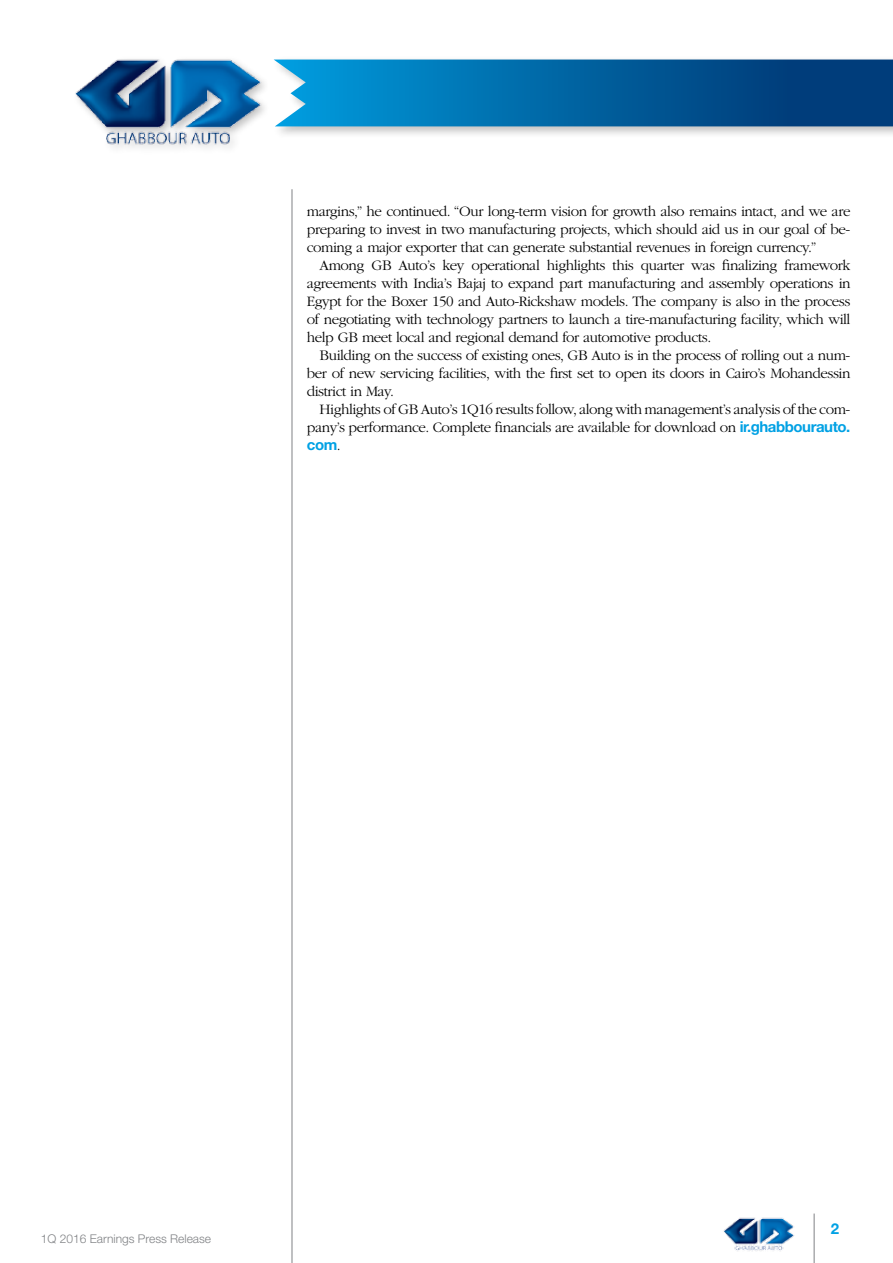
<style>
.page{position:relative;width:893px;height:1263px;background:#fff}
.page>*{position:absolute;margin:0;border:0;box-sizing:border-box;transform-origin:0 0}
.t1{font:300 15px/18px "ITC Garamond Std";letter-spacing:-.03em;color:#000;text-align:justify}
.t2{font:700 15px "Helvetica Neue LT Std";color:#00a1e4}
.t3{font:300 12px "Helvetica Neue LT Std";color:#808285}
.s1{font-family:"Helvetica Neue LT Std";font-weight:700;color:#00a1e4}
.s2{font-family:"ITC Garamond Std";font-weight:300;color:#000}
</style>
<div class="page">
<div style="left:271px;top:56px;width:622px;height:83px;background:#000;opacity:.25"></div>
<svg style="left:294px;top:60px;width:599px;height:66px;background:#0162a1"></svg>
<hr style="left:814px;top:1213px;width:1px;height:50px;background:#808285">
<hr style="left:292px;top:189px;width:1px;height:1074px;background:#808285">
<img style="left:75px;top:56px;width:219px;height:92px">
<img style="left:723px;top:1217px;width:71px;height:34px">
<p class="t1" style="left:307px;top:202px;width:545px">margins,” he continued. “Our long-term vision for growth also remains intact, and we are preparing to invest in two manufacturing projects, which should aid us in our goal of be&shy;coming a major exporter that can generate substantial revenues in foreign currency.”</p>
<p class="t1" style="left:307px;top:256px;width:545px;text-indent:13px">Among GB Auto’s key operational highlights this quarter was finalizing framework agreements with India’s Bajaj to expand part manufacturing and assembly operations in Egypt for the Boxer 150 and Auto-Rickshaw models. The company is also in the process of negotiating with technology partners to launch a tire-manufacturing facility, which will help GB meet local and regional demand for automotive products.</p>
<p class="t1" style="left:307px;top:346px;width:545px;text-indent:13px">Building on the success of existing ones, GB Auto is in the process of rolling out a num&shy;ber of new servicing facilities, with the first set to open its doors in Cairo’s Mohandessin district in May.</p>
<p class="t1" style="left:307px;top:400px;width:545px;text-align:right">Highlights of GB Auto’s 1Q16 results follow, along with management’s analysis of the com&shy;pany’s performance. Complete financials are available for download on <span class="s1">ir.ghabbourauto.</span></p>
<p class="t2" style="left:307px;top:435px;width:35px">com<span class="s2">.</span></p>
<p class="t3" style="left:41px;top:1231px;width:172px">1Q 2016 Earnings Press Release</p>
<p class="t2" style="left:831px;top:1220px;width:10px">2</p>
</div>
